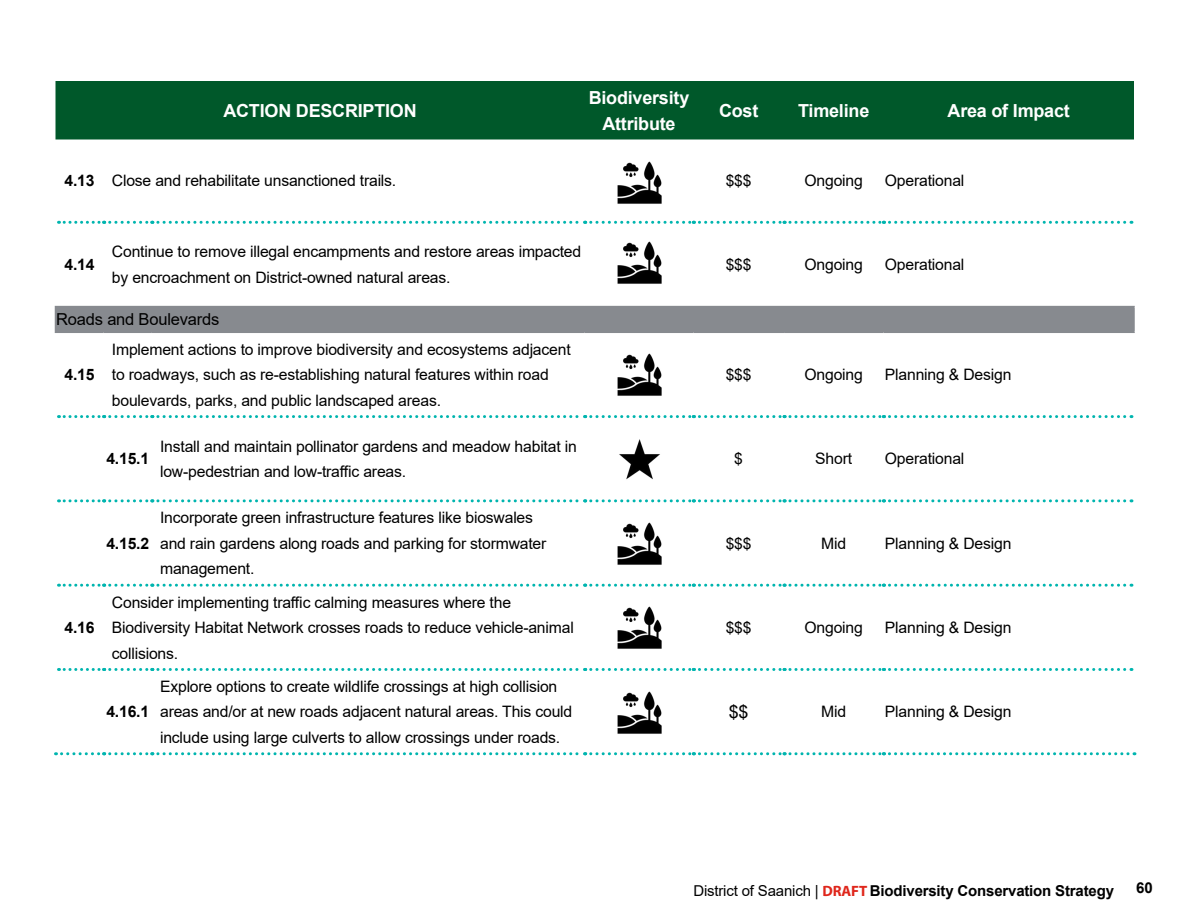
<style>
.page{position:relative;width:1188px;height:918px;background:#fff}
.page>*{position:absolute;margin:0;border:0;box-sizing:border-box;transform-origin:0 0}
.t1{font:700 18px/25.5px "Arial";letter-spacing:-.01em;color:#fff;text-align:center}
.t2{font:18px "Arial";color:#000}
.t3{font:16.5px "Arial";letter-spacing:-.01em;color:#000}
.t4{font:15.75px/25.5px "Arial";letter-spacing:-.01em;color:#000}
.t5{font:700 15.75px "Arial";letter-spacing:-.01em;color:#000}
.t6{font:700 15px "Arial";letter-spacing:-.01em;color:#000}
.s1{font-weight:700}
.s2{font-weight:400}
.s3{font-family:"Myriad Pro";color:#df271c}
</style>
<div class="page">
<div style="left:56px;top:81px;width:1078px;height:59px;background:#00582a"></div>
<div style="left:56px;top:307px;width:1078px;height:25px;background:#878a8f"></div>
<hr style="left:55px;top:306px;width:49px;height:1px;background:#878a8f">
<svg style="left:55px;top:307px;width:1px;height:25px"></svg>
<hr style="left:104px;top:306px;width:48px;height:1px;background:#878a8f">
<hr style="left:152px;top:306px;width:433px;height:1px;background:#878a8f">
<hr style="left:585px;top:306px;width:108px;height:1px;background:#878a8f">
<hr style="left:693px;top:306px;width:91px;height:1px;background:#878a8f">
<hr style="left:784px;top:306px;width:99px;height:1px;background:#878a8f">
<hr style="left:883px;top:306px;width:252px;height:1px;background:#878a8f">
<hr style="left:1133px;top:307px;width:2px;height:25px;background:#878a8f">
<hr style="left:55px;top:332px;width:49px;height:1px;background:#878a8f">
<hr style="left:104px;top:332px;width:48px;height:1px;background:#878a8f">
<hr style="left:152px;top:332px;width:433px;height:1px;background:#878a8f">
<hr style="left:585px;top:332px;width:108px;height:1px;background:#878a8f">
<hr style="left:693px;top:332px;width:91px;height:1px;background:#878a8f">
<hr style="left:784px;top:332px;width:99px;height:1px;background:#878a8f">
<hr style="left:883px;top:332px;width:252px;height:1px;background:#878a8f">
<svg style="left:58px;top:221px;width:1074px;height:3px"></svg>
<svg style="left:58px;top:415px;width:1074px;height:3px"></svg>
<svg style="left:58px;top:499px;width:1074px;height:3px"></svg>
<svg style="left:58px;top:584px;width:1074px;height:3px"></svg>
<svg style="left:58px;top:668px;width:1074px;height:3px"></svg>
<svg style="left:56px;top:752px;width:1079px;height:3px"></svg>
<img style="left:617px;top:161px;width:45px;height:43px">
<img style="left:617px;top:241px;width:45px;height:43px">
<img style="left:617px;top:353px;width:45px;height:43px">
<img style="left:619px;top:439px;width:41px;height:41px">
<img style="left:617px;top:522px;width:45px;height:43px">
<img style="left:617px;top:606px;width:45px;height:43px">
<img style="left:617px;top:691px;width:45px;height:43px">
<p class="t1" style="left:223px;top:98px;width:195px">ACTION DESCRIPTION</p>
<p class="t1" style="left:589px;top:85px;width:102px">Biodiversity<br>Attribute</p>
<p class="t1" style="left:719px;top:98px;width:41px">Cost</p>
<p class="t1" style="left:798px;top:98px;width:73px">Timeline</p>
<p class="t1" style="left:948px;top:98px;width:124px">Area of Impact</p>
<p class="t4" style="left:65px;top:168px;width:333px"><span class="s1">4.13</span> Close and rehabilitate unsanctioned trails.</p>
<p class="t4" style="left:726px;top:168px;width:27px">$$$</p>
<p class="t4" style="left:805px;top:168px;width:60px">Ongoing</p>
<p class="t4" style="left:885px;top:168px;width:81px">Operational</p>
<p class="t5" style="left:65px;top:254px;width:32px">4.14</p>
<p class="t4" style="left:112px;top:239px;width:471px">Continue to remove illegal encampments and restore areas impacted by encroachment on District-owned natural areas.</p>
<p class="t3" style="left:56px;top:308px;width:165px">Roads and Boulevards</p>
<p class="t5" style="left:65px;top:364px;width:32px">4.15</p>
<p class="t4" style="left:112px;top:336px;width:460px">Implement actions to improve biodiversity and ecosystems adjacent to roadways, such as re-establishing natural features within road boulevards, parks, and public landscaped areas.</p>
<p class="t4" style="left:726px;top:252px;width:27px">$$$</p>
<p class="t4" style="left:805px;top:252px;width:60px">Ongoing</p>
<p class="t4" style="left:885px;top:252px;width:81px">Operational</p>
<p class="t4" style="left:726px;top:362px;width:27px">$$$</p>
<p class="t4" style="left:805px;top:362px;width:60px">Ongoing</p>
<p class="t4" style="left:885px;top:362px;width:128px">Planning &amp; Design</p>
<p class="t5" style="left:65px;top:616px;width:32px">4.16</p>
<p class="t5" style="left:106px;top:448px;width:44px">4.15.1</p>
<p class="t4" style="left:160px;top:433px;width:418px">Install and maintain pollinator gardens and meadow habitat in low-pedestrian and low-traffic areas.</p>
<p class="t4" style="left:734px;top:446px;width:10px">$</p>
<p class="t4" style="left:815px;top:446px;width:38px">Short</p>
<p class="t4" style="left:885px;top:446px;width:81px">Operational</p>
<p class="t5" style="left:106px;top:532px;width:44px">4.15.2</p>
<p class="t4" style="left:160px;top:505px;width:388px">Incorporate green infrastructure features like bioswales and rain gardens along roads and parking for stormwater management.</p>
<p class="t4" style="left:726px;top:530px;width:27px">$$$</p>
<p class="t4" style="left:821px;top:530px;width:26px">Mid</p>
<p class="t4" style="left:885px;top:530px;width:128px">Planning &amp; Design</p>
<p class="t4" style="left:112px;top:589px;width:463px">Consider implementing traffic calming measures where the<br>Biodiversity Habitat Network crosses roads to reduce vehicle-animal collisions.</p>
<p class="t5" style="left:106px;top:701px;width:44px">4.16.1</p>
<p class="t4" style="left:160px;top:673px;width:414px">Explore options to create wildlife crossings at high collision areas and/or at new roads adjacent natural areas. This could include using large culverts to allow crossings under roads.</p>
<p class="t4" style="left:726px;top:615px;width:27px">$$$</p>
<p class="t4" style="left:805px;top:615px;width:60px">Ongoing</p>
<p class="t4" style="left:885px;top:615px;width:128px">Planning &amp; Design</p>
<p class="t2" style="left:729px;top:699px;width:21px">$$</p>
<p class="t4" style="left:821px;top:699px;width:26px">Mid</p>
<p class="t4" style="left:885px;top:699px;width:128px">Planning &amp; Design</p>
<p class="t6" style="left:693px;top:880px;width:422px"><span class="s2">District of Saanich |</span> <span class="s3">DRAFT</span> Biodiversity Conservation Strategy</p>
<p class="t6" style="left:1136px;top:877px;width:18px">60</p>
</div>
